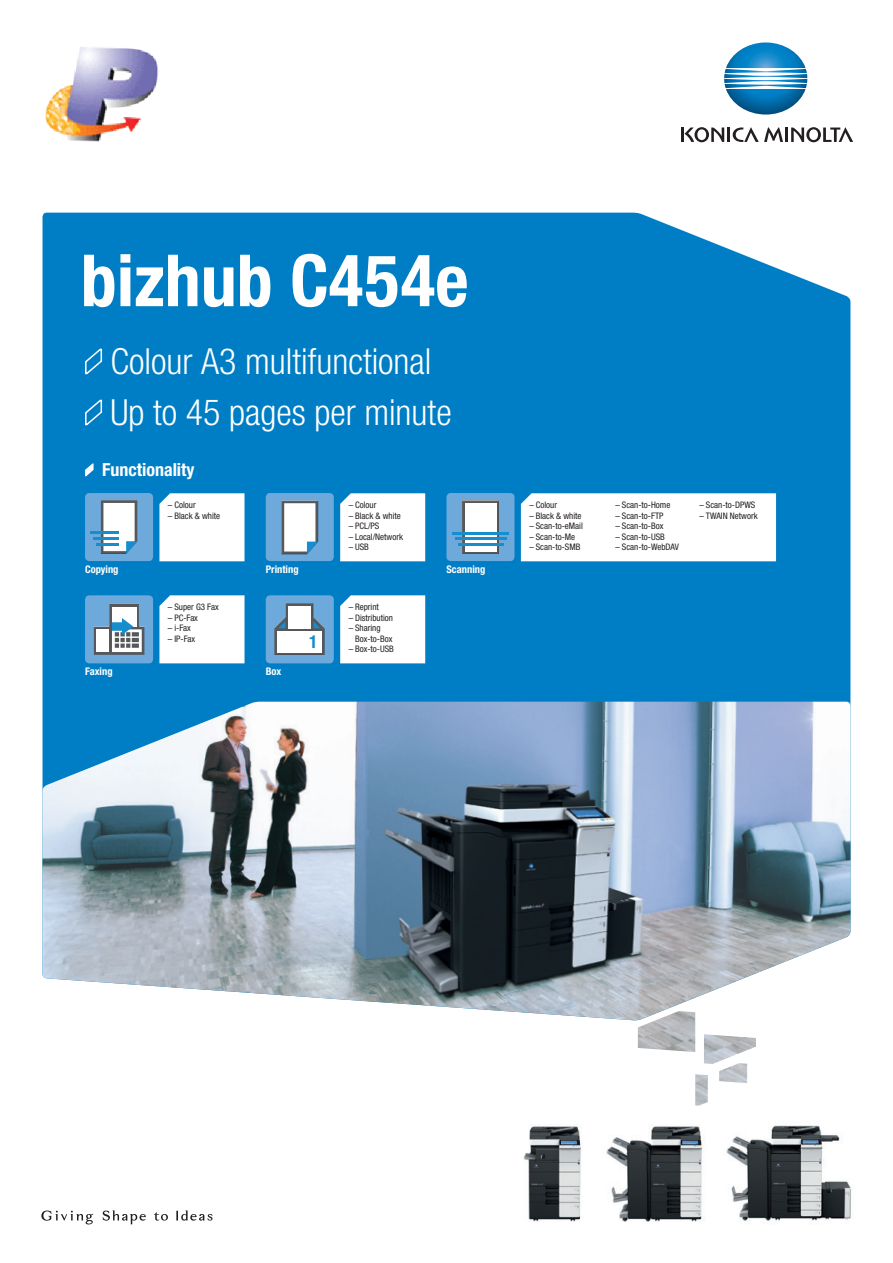
<style>
.page{position:relative;width:893px;height:1263px;background:#fff}
.page>*{position:absolute;margin:0;border:0;box-sizing:border-box;transform-origin:0 0}
.Bro_Title_HEAD_BoldC{font:700 condensed 72px "Helvetica Neue LTW1 G";color:#fff}
.Bro_Title_SUBLINE_Li{font:300 condensed 36px "Helvetica Neue LTW1 G";color:#fff}
.Bro_Inside_SUBHEAD_W{font:700 condensed 18px "Helvetica Neue LTW1 G";color:#fff}
.t1{font:700 condensed 17.85px "Helvetica Neue LTW1 G";color:#178dce}
.Bro_Inside_ICON_SUBL{font:700 condensed 10.5px "Helvetica Neue LTW1 G";color:#fff}
.Bro_Inside_WORKFLOW{font:condensed 9px "Helvetica Neue LTW1 G";color:#231f20}
</style>
<div class="page">
<div style="left:43px;top:213px;width:807px;height:489px;background:#007ec5"></div>
<img style="left:724px;top:42px;width:83px;height:73px">
<hr style="left:785px;top:128px;width:3px;height:14px;background:#231f20">
<svg style="left:791px;top:127px;width:62px;height:15px"></svg>
<svg style="left:681px;top:127px;width:102px;height:15px"></svg>
<svg style="left:103px;top:1210px;width:43px;height:14px"></svg>
<svg style="left:176px;top:1210px;width:37px;height:10px"></svg>
<svg style="left:41px;top:1210px;width:52px;height:14px"></svg>
<svg style="left:154px;top:1212px;width:14px;height:9px"></svg>
<svg style="left:84px;top:348px;width:19px;height:28px"></svg>
<svg style="left:84px;top:399px;width:19px;height:28px"></svg>
<img style="left:43px;top:702px;width:807px;height:318px">
<svg style="left:159px;top:493px;width:85px;height:68px"></svg>
<div style="left:266px;top:595px;width:68px;height:68px;background:#6da9db;border-radius:4px"></div>
<svg style="left:274px;top:603px;width:51px;height:52px"></svg>
<div style="left:288px;top:606px;width:23px;height:22px;background:#fff"></div>
<div style="left:277px;top:631px;width:45px;height:21px;background:#fff"></div>
<div style="left:266px;top:493px;width:68px;height:68px;background:#6da9db;border-radius:4px"></div>
<div style="left:446px;top:493px;width:68px;height:68px;background:#6da9db;border-radius:4px"></div>
<svg style="left:281px;top:501px;width:38px;height:54px"></svg>
<svg style="left:281px;top:500px;width:37px;height:54px;background:#ced6db"></svg>
<div style="left:85px;top:595px;width:68px;height:68px;background:#6da9db;border-radius:4px"></div>
<svg style="left:93px;top:626px;width:1px;height:29px"></svg>
<svg style="left:94px;top:604px;width:51px;height:51px"></svg>
<div style="left:85px;top:493px;width:68px;height:68px;background:#6da9db;border-radius:4px"></div>
<svg style="left:100px;top:500px;width:1px;height:54px"></svg>
<svg style="left:101px;top:500px;width:37px;height:54px;background:#c9d2d9"></svg>
<hr style="left:96px;top:543px;width:23px;height:2px;background:#178dce">
<hr style="left:94px;top:537px;width:25px;height:3px;background:#178dce">
<hr style="left:91px;top:531px;width:28px;height:3px;background:#178dce">
<div style="left:461px;top:500px;width:39px;height:55px;background:linear-gradient(to right,#57585b,#57585b)"></div>
<div style="left:465px;top:503px;width:31px;height:48px;background:#fff"></div>
<hr style="left:458px;top:543px;width:45px;height:3px;background:#178dce">
<hr style="left:455px;top:537px;width:51px;height:3px;background:#178dce">
<hr style="left:452px;top:532px;width:57px;height:2px;background:#178dce">
<svg style="left:340px;top:493px;width:85px;height:68px"></svg>
<svg style="left:340px;top:595px;width:85px;height:68px"></svg>
<svg style="left:159px;top:595px;width:85px;height:68px"></svg>
<svg style="left:521px;top:493px;width:255px;height:68px"></svg>
<svg style="left:84px;top:461px;width:10px;height:17px"></svg>
<img style="left:726px;top:1125px;width:125px;height:96px">
<img style="left:523px;top:1126px;width:58px;height:96px">
<img style="left:606px;top:1126px;width:97px;height:96px">
<img style="left:638px;top:1011px;width:118px;height:95px">
<img style="left:45px;top:47px;width:113px;height:95px">
<p class="Bro_Title_HEAD_BoldC" style="left:81px;top:237px;width:389px">bizhub C454e</p>
<p class="Bro_Title_SUBLINE_Li" style="left:111px;top:340px;width:323px">Colour A3 multifunctional</p>
<p class="Bro_Title_SUBLINE_Li" style="left:111px;top:391px;width:343px">Up to 45 pages per minute</p>
<p class="Bro_Inside_SUBHEAD_W" style="left:102px;top:459px;width:94px">Functionality</p>
<p class="Bro_Inside_WORKFLOW" style="left:168px;top:500px;width:29px">– Colour</p>
<p class="Bro_Inside_WORKFLOW" style="left:168px;top:510px;width:54px">– Black &amp; white</p>
<p class="Bro_Inside_WORKFLOW" style="left:349px;top:500px;width:29px">– Colour</p>
<p class="Bro_Inside_WORKFLOW" style="left:349px;top:510px;width:54px">– Black &amp; white</p>
<p class="Bro_Inside_WORKFLOW" style="left:349px;top:521px;width:32px">– PCL/PS</p>
<p class="Bro_Inside_WORKFLOW" style="left:349px;top:531px;width:56px">– Local/Network</p>
<p class="Bro_Inside_WORKFLOW" style="left:349px;top:542px;width:22px">– USB</p>
<p class="Bro_Inside_ICON_SUBL" style="left:85px;top:563px;width:35px">Copying</p>
<p class="Bro_Inside_ICON_SUBL" style="left:446px;top:563px;width:40px">Scanning</p>
<p class="Bro_Inside_ICON_SUBL" style="left:266px;top:563px;width:34px">Printing</p>
<p class="Bro_Inside_ICON_SUBL" style="left:85px;top:665px;width:29px">Faxing</p>
<p class="Bro_Inside_WORKFLOW" style="left:168px;top:602px;width:52px">– Super G3 Fax</p>
<p class="Bro_Inside_WORKFLOW" style="left:168px;top:612px;width:32px">– PC-Fax</p>
<p class="Bro_Inside_WORKFLOW" style="left:168px;top:623px;width:24px">– i-Fax</p>
<p class="Bro_Inside_WORKFLOW" style="left:168px;top:633px;width:29px">– IP-Fax</p>
<p class="Bro_Inside_ICON_SUBL" style="left:266px;top:665px;width:17px">Box</p>
<p class="t1" style="left:309px;top:631px;width:10px">1</p>
<p class="Bro_Inside_WORKFLOW" style="left:349px;top:602px;width:32px">– Reprint</p>
<p class="Bro_Inside_WORKFLOW" style="left:349px;top:612px;width:46px">– Distribution</p>
<p class="Bro_Inside_WORKFLOW" style="left:349px;top:623px;width:33px">– Sharing</p>
<p class="Bro_Inside_WORKFLOW" style="left:355px;top:633px;width:39px">Box-to-Box</p>
<p class="Bro_Inside_WORKFLOW" style="left:349px;top:644px;width:47px">– Box-to-USB</p>
<p class="Bro_Inside_WORKFLOW" style="left:529px;top:500px;width:29px">– Colour</p>
<p class="Bro_Inside_WORKFLOW" style="left:529px;top:510px;width:54px">– Black &amp; white</p>
<p class="Bro_Inside_WORKFLOW" style="left:529px;top:521px;width:55px">– Scan-to-eMail</p>
<p class="Bro_Inside_WORKFLOW" style="left:529px;top:531px;width:47px">– Scan-to-Me</p>
<p class="Bro_Inside_WORKFLOW" style="left:529px;top:542px;width:53px">– Scan-to-SMB</p>
<p class="Bro_Inside_WORKFLOW" style="left:615px;top:500px;width:56px">– Scan-to-Home</p>
<p class="Bro_Inside_WORKFLOW" style="left:615px;top:510px;width:50px">– Scan-to-FTP</p>
<p class="Bro_Inside_WORKFLOW" style="left:615px;top:521px;width:49px">– Scan-to-Box</p>
<p class="Bro_Inside_WORKFLOW" style="left:615px;top:531px;width:51px">– Scan-to-USB</p>
<p class="Bro_Inside_WORKFLOW" style="left:615px;top:542px;width:65px">– Scan-to-WebDAV</p>
<p class="Bro_Inside_WORKFLOW" style="left:699px;top:500px;width:57px">– Scan-to-DPWS</p>
<p class="Bro_Inside_WORKFLOW" style="left:699px;top:510px;width:60px">– TWAIN Network</p>
</div>
